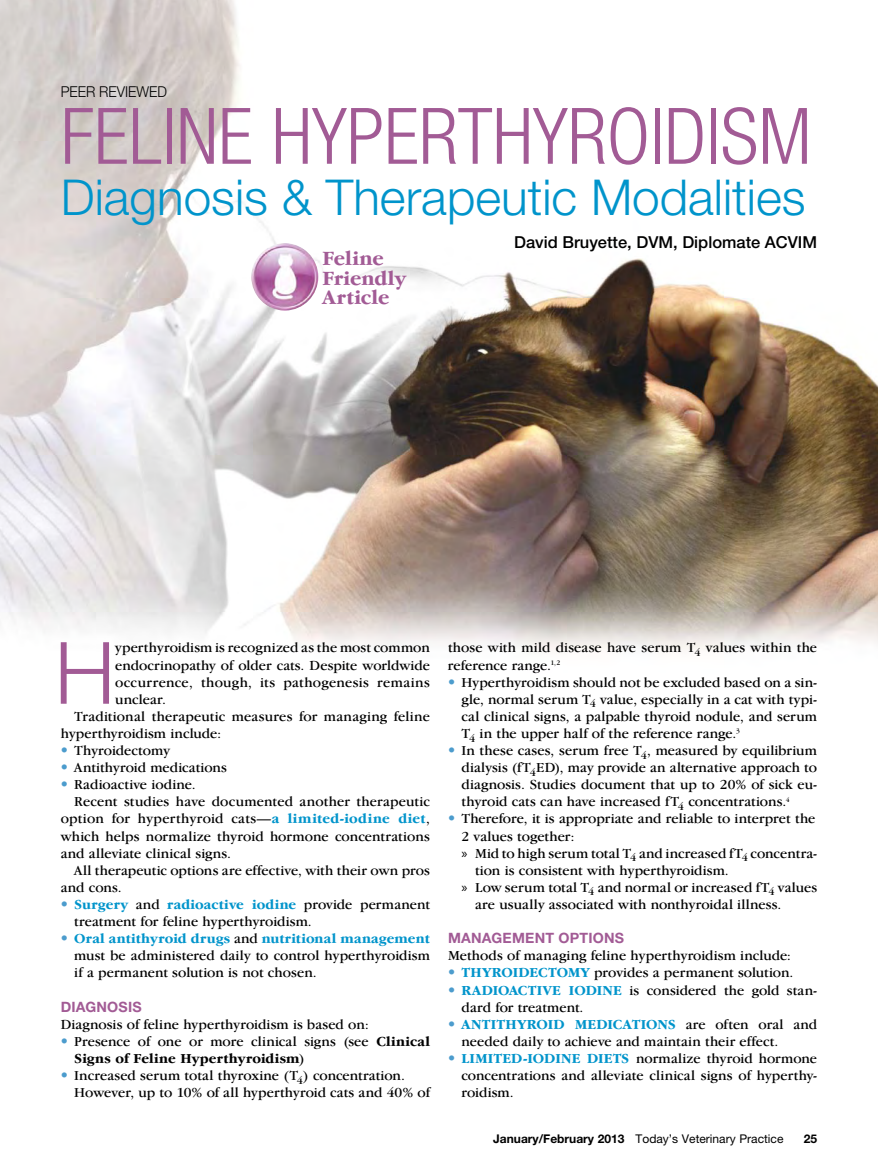
<style>
.page{position:relative;width:878px;height:1175px;background:#fff}
.page>*{position:absolute;margin:0;border:0;box-sizing:border-box;transform-origin:0 0}
.t1{font:300 86.1px "Helvetica Neue LT Std";color:#a25b95}
.t2{font:300 condensed 78px "Helvetica Neue LT Std";color:#a25b95}
.t3{font:300 49.5px "Helvetica Neue LT Std";color:#0094cb}
.t4{font:700 21px/19.5px "Garamond IT Cby BT";color:#a25b95}
.t5{font:500 16.5px "Helvetica Neue LT Std";color:#000}
.t6{font:300 15px "Helvetica Neue LT Std";color:#000;scale:.93 1}
.t7{font:14.25px/17.1px "Garamond IT Cby BT";letter-spacing:.005em;color:#000}
.t8{font:12px "Helvetica Neue LT Std";color:#000}
.t9{font:700 12px "Helvetica Neue LT Std";color:#000}
.s1{font-family:"Helvetica Neue LT Std";font-weight:700;color:#4c9ccd}
.s2{font-weight:700;color:#0094cb}
.s3{font-family:"Helvetica Neue LT Std";font-weight:700;color:#a25b95}
.s4{font-weight:700}
.s5{font-family:"Helvetica Neue LT Std";color:#4c9ccd}
.s6{font-family:"Myriad Pro"}
</style>
<div class="page">
<img style="left:0;top:0;width:878px;height:650px">
<img style="left:251px;top:243px;width:67px;height:67px;border-radius:33px">
<p class="t6" style="left:61px;top:86px;width:116px">Peer revieweD</p>
<p class="t2" style="left:61px;top:91px;width:752px">FELINE HYPERTHYROIDISM</p>
<p class="t3" style="left:61px;top:179px;width:746px">Diagnosis &amp; Therapeutic Modalities</p>
<p class="t5" style="left:514px;top:236px;width:304px">David Bruyette, DVM, Diplomate ACVIM</p>
<p class="t4" style="left:322px;top:250px;width:85px">Feline<br>Friendly<br>Article</p>
<p class="t1" style="left:55px;top:642px;width:62px">H</p>
<p class="t7" style="left:115px;top:640px;width:316px">yperthyroidism is recognized as the most common</p>
<p class="t7" style="left:115px;top:657px;width:316px">endocrinopathy of older cats. Despite worldwide</p>
<p class="t7" style="left:115px;top:674px;width:316px">occurrence, though, its pathogenesis remains</p>
<p class="t7" style="left:115px;top:692px;width:52px">unclear.</p>
<p class="t7" style="left:74px;top:709px;width:357px">Traditional therapeutic measures for managing feline</p>
<p class="t7" style="left:61px;top:726px;width:162px">hyperthyroidism include:</p>
<p class="t7" style="left:61px;top:743px;width:111px"><span class="s1">•</span> Thyroidectomy</p>
<p class="t7" style="left:61px;top:760px;width:168px"><span class="s1">•</span> Antithyroid medications</p>
<p class="t7" style="left:61px;top:777px;width:136px"><span class="s1">•</span> Radioactive iodine.</p>
<p class="t7" style="left:74px;top:794px;width:357px">Recent studies have documented another therapeutic</p>
<p class="t7" style="left:61px;top:811px;width:371px">option for hyperthyroid cats—<span class="s2">a limited-iodine diet</span>,</p>
<p class="t7" style="left:61px;top:828px;width:371px">which helps normalize thyroid hormone concentrations</p>
<p class="t7" style="left:61px;top:845px;width:172px">and alleviate clinical signs.</p>
<p class="t7" style="left:74px;top:863px;width:357px">All therapeutic options are effective, with their own pros</p>
<p class="t7" style="left:61px;top:880px;width:63px">and cons.</p>
<p class="t7" style="left:74px;top:897px;width:357px;text-indent:-13px"><span class="s1">•</span> <span class="s2">Surgery</span> and <span class="s2">radioactive iodine</span> provide permanent treatment for feline hyperthyroidism.</p>
<p class="t7" style="left:74px;top:931px;width:357px;text-align:justify;text-indent:-13px"><span class="s1">•</span> <span class="s2">Oral antithyroid drugs</span> and <span class="s2">nutritional management </span>must be administered daily to control hyperthyroidism if a permanent solution is not chosen.</p>
<p class="t7" style="left:61px;top:999px;width:310px"><span class="s3">DIAGNOSIS<br></span>Diagnosis of feline hyperthyroidism is based on:</p>
<p class="t7" style="left:74px;top:1034px;width:357px;text-indent:-13px"><span class="s1">•</span> Presence of one or more clinical signs (see <span class="s4">Clinical<br>Signs of Feline Hyperthyroidism</span>)</p>
<p class="t7" style="left:74px;top:1068px;width:357px;text-indent:-14px"><span class="s1">•</span> Increased serum total thyroxine (T<sub>4</sub>) concentration.<br>However, up to 10% of all hyperthyroid cats and 40% of</p>
<p class="t7" style="left:448px;top:640px;width:371px">those with mild disease have serum T<sub>4</sub> values within the reference range.<sup>1,2</sup></p>
<p class="t7" style="left:461px;top:674px;width:357px;text-align:justify;text-indent:-13px"><span class="s1">•</span> Hyperthyroidism should not be excluded based on a sin&shy;gle, normal serum T<sub>4</sub> value, especially in a cat with typi&shy;cal clinical signs, a palpable thyroid nodule, and serum T<sub>4</sub> in the upper half of the reference range.<sup>3</sup></p>
<p class="t7" style="left:461px;top:743px;width:357px;text-align:justify;text-indent:-13px"><span class="s1">•</span> In these cases, serum free T<sub>4</sub>, measured by equilibrium dialysis (fT<sub>4</sub>ED), may provide an alternative approach to diagnosis. Studies document that up to 20% of sick eu&shy;thyroid cats can have increased fT<sub>4</sub> concentrations.<sup>4</sup></p>
<p class="t7" style="left:448px;top:811px;width:369px"><span class="s5">•</span> Therefore, it is appropriate and reliable to interpret the</p>
<p class="t7" style="left:461px;top:828px;width:115px">2 values together:</p>
<p class="t7" style="left:461px;top:845px;width:357px"><span class="s6">»</span> Mid to high serum total T<sub>4</sub> and increased fT<sub>4</sub> concentra-</p>
<p class="t7" style="left:475px;top:863px;width:255px">tion is consistent with hyperthyroidism.</p>
<p class="t7" style="left:461px;top:880px;width:357px"><span class="s6">»</span> Low serum total T<sub>4</sub> and normal or increased fT<sub>4</sub> values</p>
<p class="t7" style="left:475px;top:897px;width:308px">are usually associated with nonthyroidal illness.</p>
<p class="t7" style="left:448px;top:931px;width:345px"><span class="s3">MANAGEMENT OPTIONS<br></span>Methods of managing feline hyperthyroidism include:</p>
<p class="t7" style="left:448px;top:965px;width:347px"><span class="s1">•</span> <span class="s2">THYROIDECTOMY</span> provides a permanent solution.</p>
<p class="t7" style="left:461px;top:982px;width:357px;text-indent:-13px"><span class="s1">•</span> <span class="s2">RADIOACTIVE IODINE</span> is considered the gold stan&shy;dard for treatment.</p>
<p class="t7" style="left:461px;top:1016px;width:357px;text-indent:-13px"><span class="s1">•</span> <span class="s2">ANTITHYROID MEDICATIONS</span> are often oral and needed daily to achieve and maintain their effect.</p>
<p class="t7" style="left:461px;top:1051px;width:357px;text-align:justify;text-indent:-13px"><span class="s5">•</span> <span class="s2">LIMITED-IODINE DIETS</span> normalize thyroid hormone concentrations and alleviate clinical signs of hyperthy&shy;roidism.</p>
<p class="t8" style="left:493px;top:1131px;width:292px"><span class="s4">January/February 2013</span> TODAY’S VETERINARY PRACTICE</p>
<p class="t9" style="left:803px;top:1131px;width:15px">25</p>
</div>
